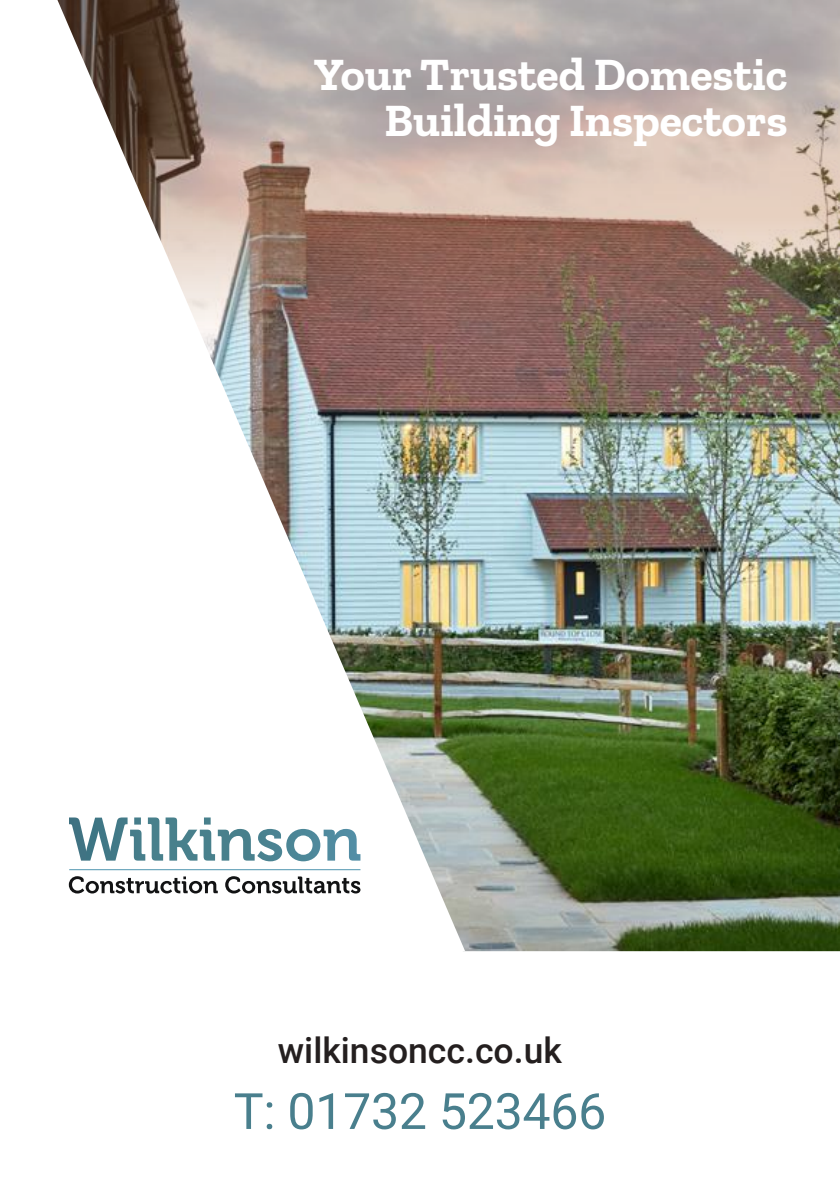
<style>
.page{position:relative;width:840px;height:1191px;background:#fff}
.page>*{position:absolute;margin:0;border:0;box-sizing:border-box;transform-origin:0 0}
.t1{font:50px "Roboto";letter-spacing:-.005em;color:#497f8d}
.t2{font:700 46px/46px "Zilla Slab";color:#fff;text-align:right}
.t3{font:500 35.4px "Roboto";color:#241f1f}
</style>
<div class="page">
<img style="left:465px;top:339px;width:374px;height:612px">
<svg style="left:465px;top:0;width:374px;height:339px;background:#b09b92"></svg>
<img style="left:57px;top:0;width:408px;height:951px">
<svg style="left:69px;top:817px;width:291px;height:44px"></svg>
<hr style="left:69px;top:869px;width:291px;height:1px;background:#6ca6bc">
<svg style="left:69px;top:876px;width:149px;height:17px"></svg>
<svg style="left:225px;top:876px;width:135px;height:17px"></svg>
<p class="t2" style="left:314px;top:52px;width:474px">Your Trusted Domestic<br>Building Inspectors</p>
<p class="t3" style="left:278px;top:1025px;width:285px">wilkinsoncc.co.uk</p>
<p class="t1" style="left:234px;top:1076px;width:374px">T: 01732 523466</p>
</div>
